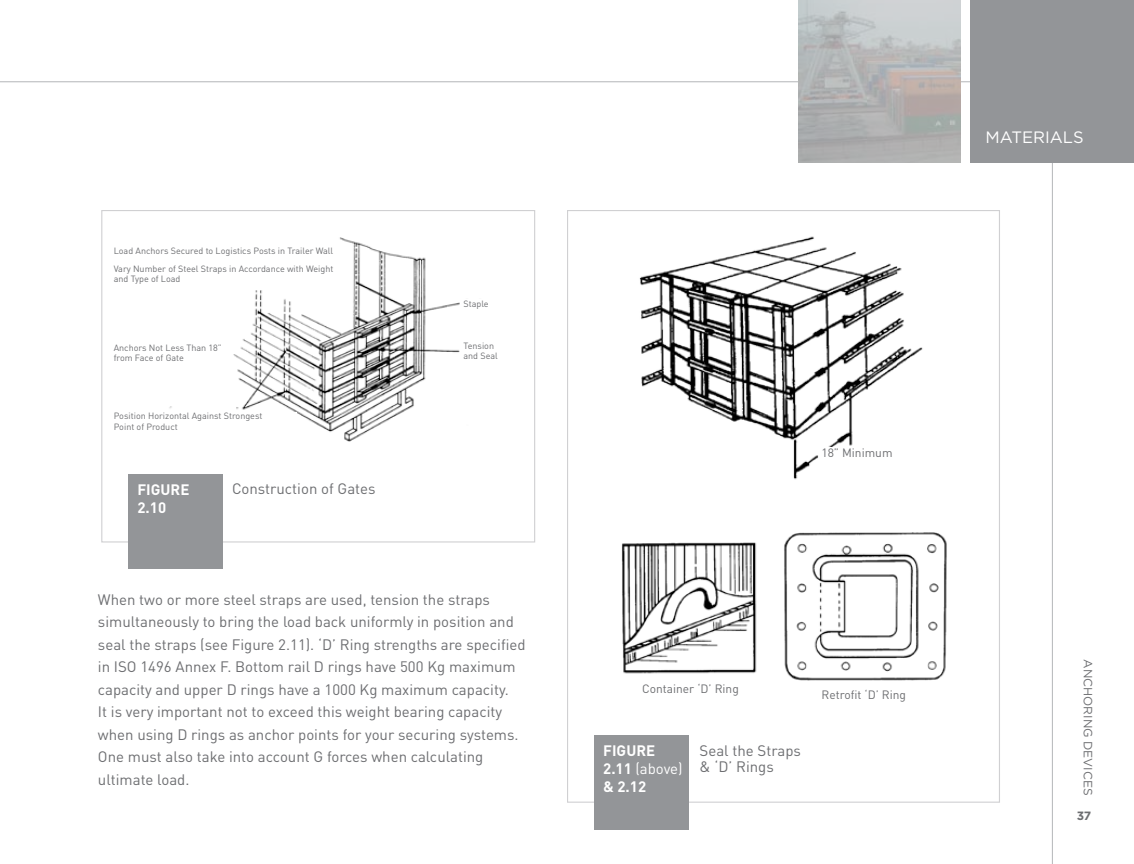
<style>
.page{position:relative;width:1134px;height:864px;background:#fff}
.page>*{position:absolute;margin:0;border:0;box-sizing:border-box;transform-origin:0 0}
.t1{font:16.5px "Gotham";color:#fff}
.t2{font:15px/22.5px "DIN";color:#6d6e71}
.t3{font:700 15px/18px "DIN";color:#fff}
.t4{font:12px "DIN";color:#6d6e71}
.t5{font:12px "Gotham";color:#6d6e71}
.t6{font:700 12px "Gotham";color:#6d6e71}
.t7{font:9px/10.5px "DIN";color:#6d6e71}
.s1{font-weight:400}
</style>
<div class="page">
<div style="left:971px;top:0;width:163px;height:163px;background:#939598"></div>
<img style="left:639px;top:236px;width:284px;height:244px">
<div style="left:129px;top:474px;width:94px;height:94px;background:#939598"></div>
<img style="left:169px;top:237px;width:291px;height:205px">
<img style="left:621px;top:542px;width:136px;height:132px">
<div style="left:595px;top:736px;width:94px;height:94px;background:#939598"></div>
<img style="left:784px;top:532px;width:163px;height:149px">
<div style="left:114px;top:247px;width:234px;height:16px;background:#fff"></div>
<div style="left:114px;top:264px;width:231px;height:26px;background:#fff"></div>
<div style="left:114px;top:343px;width:113px;height:26px;background:#fff"></div>
<div style="left:114px;top:412px;width:183px;height:26px;background:#fff"></div>
<div style="left:821px;top:447px;width:173px;height:26px;background:#fff"></div>
<p class="t7" style="left:114px;top:242px;width:221px;line-height:17.2px">Load Anchors Secured to Logistics Posts in Trailer Wall<br>Vary Number of Steel Straps in Accordance with Weight</p>
<p class="t7" style="left:114px;top:273px;width:68px">and Type of Load</p>
<p class="t7" style="left:114px;top:342px;width:110px">Anchors Not Less Than 18” from Face of Gate</p>
<p class="t7" style="left:114px;top:410px;width:150px">Position Horizontal Against Strongest<br>Point of Product</p>
<p class="t3" style="left:137px;top:480px;width:54px">FIGURE<br>2.10</p>
<p class="t2" style="left:232px;top:477px;width:145px">Construction of Gates</p>
<p class="t7" style="left:464px;top:298px;width:27px">Staple</p>
<p class="t7" style="left:464px;top:340px;width:36px">Tension and Seal</p>
<p class="t2" style="left:98px;top:588px;width:429px">When two or more steel straps are used, tension the straps simultaneously to bring the load back uniformly in position and seal the straps (see Figure 2.11). ‘D’ Ring strengths are specified in ISO 1496 Annex F. Bottom rail D rings have 500 Kg maximum capacity and upper D rings have a 1000 Kg maximum capacity.<br>It is very important not to exceed this weight bearing capacity when using D rings as anchor points for your securing systems.<br>One must also take into account G forces when calculating ultimate load.</p>
<p class="t4" style="left:821px;top:445px;width:73px">18” Minimum</p>
<p class="t4" style="left:642px;top:681px;width:98px">Container ‘D’ Ring</p>
<p class="t3" style="left:603px;top:741px;width:81px">FIGURE<br>2.11 <span class="s1">(above) </span>&amp; 2.12</p>
<p class="t2" style="left:700px;top:742px;width:103px;line-height:16.5px">Seal the Straps &amp; ‘D’ Rings</p>
<p class="t4" style="left:822px;top:687px;width:86px">Retrofit ‘D’ Ring</p>
<p class="t1" style="left:986px;top:128px;width:59px">MATERIAL</p>
<p class="t1" style="left:1073px;top:128px;width:12px">S</p>
<p class="t5" style="left:1095px;top:659px;width:138px;rotate:90deg">ANCHORI NG DEVICES</p>
<p class="t6" style="left:1077px;top:809px;width:16px">37</p>
</div>
